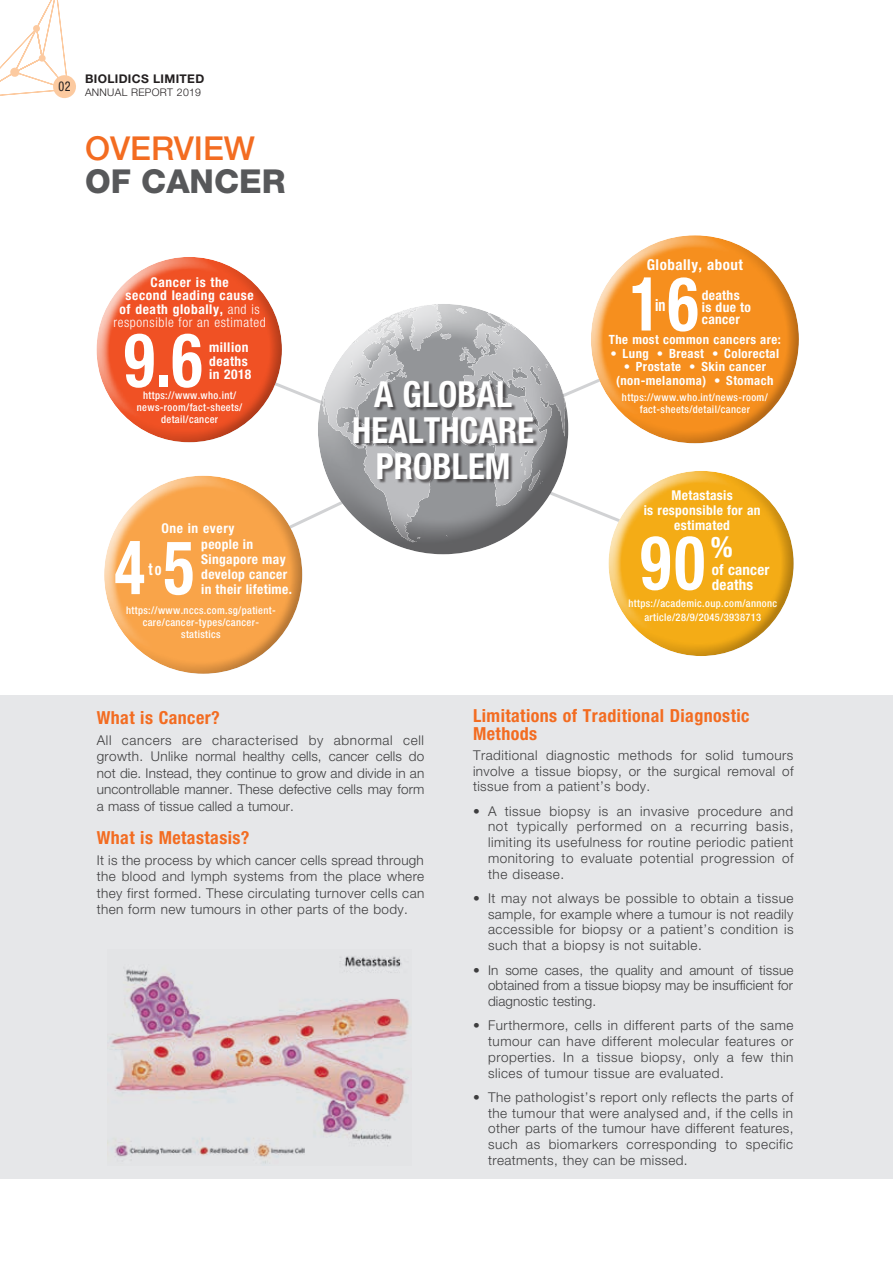
<style>
.page{position:relative;width:893px;height:1263px;background:#fff}
.page>*{position:absolute;margin:0;border:0;box-sizing:border-box;transform-origin:0 0}
._00_E_Body_Text{font:700 condensed 75px "Helvetica Neue LT Std";color:#fff;scale:.85 1}
._00_E_Body_Text-2{font:700 condensed 36px/36px "Helvetica Neue LT Std";letter-spacing:.005em;color:#fff;text-align:center;scale:.96 1}
.t1{font:500 33px "Helvetica Neue LT Std";color:#f36c21}
.t2{font:800 33px "Helvetica Neue LT Std";color:#57585a}
._00_E_Body_Text-3{font:700 condensed 28.5px "Helvetica Neue LT Std";color:#fff}
._00_E_Body_Text-4{font:700 condensed 18px/18px "Helvetica Neue LT Std";letter-spacing:.025em;color:#f36c21}
._00_E_Body_Text-5{font:700 condensed 16.65px "Helvetica Neue LT Std";color:#fff;scale:.84 1}
._00_E_Body_Text-6{font:700 condensed 15px/15px "Helvetica Neue LT Std";letter-spacing:.025em;color:#fff}
._00_E_Body_Text-7{font:300 13.5px/15.8px "Helvetica Neue LT Std";letter-spacing:.03em;color:#3e3e3f;text-align:justify}
._00_E_Body_Text-8{font:700 condensed 13.5px/15px "Helvetica Neue LT Std";letter-spacing:.025em;color:#fff}
._00_E_Body_Text-9{font:700 condensed 13.5px/13.5px "Helvetica Neue LT Std";letter-spacing:.045em;color:#fff;text-align:center}
.t3{font:condensed 13.5px "Helvetica Neue LT Std";color:#231f20;scale:.9 1}
._00_E_Body_Text-10{font:700 condensed 12.75px/13.5px "Helvetica Neue LT Std";letter-spacing:.035em;color:#fff;text-align:center}
.t4{font:700 12px "Helvetica Neue LT Std";letter-spacing:.03em;color:#231f20}
._00_E_Body_Text-11{font:500 condensed 10.5px/12px "Helvetica Neue LT Std";letter-spacing:.035em;color:#fff;text-align:center}
.t5{font:300 10.5px "Helvetica Neue LT Std";letter-spacing:.03em;color:#231f20}
.s1{font-weight:300}
.s2{font-size:12.45px}
.s3{font-size:13.2px}
</style>
<div class="page">
<svg style="left:583px;top:504px;width:12px;height:9px"></svg>
<div style="left:0;top:695px;width:893px;height:483px;background:#e6e7e9"></div>
<svg style="left:295px;top:390px;width:11px;height:8px"></svg>
<div style="left:306px;top:293px;width:271px;height:215px;background:#fff;opacity:.75"></div>
<div style="left:309px;top:341px;width:274px;height:215px;background:#231f20;opacity:.4"></div>
<div style="left:578px;top:222px;width:172px;height:217px;background:#fff;opacity:.75"></div>
<div style="left:618px;top:234px;width:194px;height:210px;background:#231f20;opacity:.3"></div>
<div style="left:92px;top:463px;width:163px;height:207px;background:#fff;opacity:.75"></div>
<div style="left:129px;top:474px;width:186px;height:200px;background:#231f20;opacity:.3"></div>
<img style="left:108px;top:956px;width:303px;height:208px">
<div style="left:355px;top:382px;width:183px;height:102px;background:#231f20;opacity:.6"></div>
<div style="left:84px;top:244px;width:155px;height:195px;background:#fff;opacity:.75"></div>
<div style="left:120px;top:255px;width:175px;height:187px;background:#231f20;opacity:.3"></div>
<div style="left:595px;top:458px;width:156px;height:195px;background:#fff;opacity:.75"></div>
<div style="left:632px;top:469px;width:175px;height:188px;background:#231f20;opacity:.3"></div>
<svg style="left:0;top:0;width:76px;height:98px"></svg>
<p class="t3" style="left:59px;top:79px;width:15px">02</p>
<p class="t4" style="left:85px;top:71px;width:121px">BIOLIDICS LIMITED</p>
<p class="t5" style="left:85px;top:86px;width:118px">ANNUAL REPORT 2019</p>
<h3 class="t1" style="left:85px;top:128px;width:171px">OVERVIEW</h3>
<h3 class="t2" style="left:85px;top:161px;width:202px">OF CANCER</h3>
<p class="_00_E_Body_Text-9" style="left:151px;top:275px;width:79px">Cancer is the</p>
<p class="_00_E_Body_Text-9" style="left:113px;top:289px;width:154px">second leading cause<br>of death globally, <span class="s1">and is responsible for an estimated</span></p>
<p class="_00_E_Body_Text" style="left:124px;top:315px;width:94px">9.6</p>
<p class="_00_E_Body_Text-8" style="left:209px;top:341px;width:44px;line-height:13.5px">million deaths in 2018</p>
<p class="_00_E_Body_Text-11" style="left:137px;top:389px;width:107px">https://www.who.int/ news-room/fact-sheets/ detail/cancer</p>
<p class="_00_E_Body_Text-9" style="left:161px;top:521px;width:75px">One in every</p>
<p class="_00_E_Body_Text" style="left:114px;top:522px;width:95px">4 5</p>
<p class="_00_E_Body_Text-5" style="left:148px;top:559px;width:17px">to</p>
<p class="_00_E_Body_Text-8" style="left:201px;top:537px;width:92px">people in<br>Singapore may develop cancer in their lifetime.</p>
<p class="_00_E_Body_Text-11" style="left:126px;top:604px;width:151px">https://www.nccs.com.sg/patient-</p>
<p class="_00_E_Body_Text-11" style="left:143px;top:616px;width:118px">care/cancer-types/cancer-</p>
<p class="_00_E_Body_Text-11" style="left:181px;top:628px;width:41px">statistics</p>
<p class="_00_E_Body_Text-2" style="left:352px;top:376px;width:191px">A GLOBAL<br>HEALTHCARE<br>PROBLEM</p>
<p class="_00_E_Body_Text-6" style="left:647px;top:257px;width:98px">Globally, about</p>
<p class="_00_E_Body_Text" style="left:630px;top:258px;width:82px">16</p>
<p class="_00_E_Body_Text-5" style="left:655px;top:295px;width:14px">in</p>
<p class="_00_E_Body_Text-8" style="left:702px;top:289px;width:51px;line-height:12px">deaths is due to cancer</p>
<p class="_00_E_Body_Text-10" style="left:609px;top:333px;width:174px">The most common cancers are:</p>
<p class="_00_E_Body_Text-10" style="left:610px;top:346px;width:170px"><span class="s2">•</span> Lung <span class="s2">•</span> Breast <span class="s2">•</span> Colorectal</p>
<p class="_00_E_Body_Text-10" style="left:616px;top:360px;width:159px"><span class="s2">•</span> Prostate <span class="s2">•</span> Skin cancer (non-melanoma) <span class="s2">•</span> Stomach</p>
<p class="_00_E_Body_Text-11" style="left:622px;top:391px;width:147px">https://www.who.int/news-room/ fact-sheets/detail/cancer</p>
<p class="_00_E_Body_Text-8" style="left:644px;top:487px;width:118px;text-align:center">Metastasis<br>is responsible for an estimated</p>
<p class="_00_E_Body_Text" style="left:640px;top:517px;width:78px">90</p>
<p class="_00_E_Body_Text-3" style="left:711px;top:530px;width:23px">%</p>
<p class="_00_E_Body_Text-6" style="left:712px;top:562px;width:59px">of cancer deaths</p>
<p class="_00_E_Body_Text-11" style="left:628px;top:596px;width:150px;line-height:13.5px">https://academic.oup.com/annonc article/28/9/2045/3938713</p>
<p class="_00_E_Body_Text-4" style="left:97px;top:708px;width:125px">What is Cancer?</p>
<p class="_00_E_Body_Text-7" style="left:97px;top:731px;width:329px;line-height:16.5px">All cancers are characterised by abnormal cell growth. Unlike normal healthy cells, cancer cells do not die. Instead, they continue to grow and divide in an uncontrollable manner. These defective cells may form a mass of tissue called a tumour.</p>
<p class="_00_E_Body_Text-4" style="left:97px;top:828px;width:154px">What is Metastasis?</p>
<p class="_00_E_Body_Text-7" style="left:97px;top:851px;width:329px;line-height:16.5px">It is the process by which cancer cells spread through the blood and lymph systems from the place where they first formed. These circulating turnover cells can then form new tumours in other parts of the body.</p>
<p class="_00_E_Body_Text-4" style="left:473px;top:706px;width:278px">Limitations of Traditional Diagnostic<br>Methods</p>
<p class="_00_E_Body_Text-7" style="left:473px;top:747px;width:322px">Traditional diagnostic methods for solid tumours involve a tissue biopsy, or the surgical removal of tissue from a patient’s body.</p>
<p class="_00_E_Body_Text-7" style="left:488px;top:803px;width:307px;text-indent:-15px"><span class="s3">•</span> A tissue biopsy is an invasive procedure and not typically performed on a recurring basis, limiting its usefulness for routine periodic patient monitoring to evaluate potential progression of the disease.</p>
<p class="_00_E_Body_Text-7" style="left:488px;top:890px;width:307px;text-indent:-15px"><span class="s3">•</span> It may not always be possible to obtain a tissue sample, for example where a tumour is not readily accessible for biopsy or a patient’s condition is such that a biopsy is not suitable.</p>
<p class="_00_E_Body_Text-7" style="left:488px;top:961px;width:307px;text-indent:-15px"><span class="s3">•</span> In some cases, the quality and amount of tissue obtained from a tissue biopsy may be insufficient for diagnostic testing.</p>
<p class="_00_E_Body_Text-7" style="left:488px;top:1017px;width:307px;text-indent:-15px"><span class="s3">•</span> Furthermore, cells in different parts of the same tumour can have different molecular features or properties. In a tissue biopsy, only a few thin slices of tumour tissue are evaluated.</p>
<p class="_00_E_Body_Text-7" style="left:488px;top:1089px;width:307px;text-indent:-15px"><span class="s3">•</span> The pathologist’s report only reflects the parts of the tumour that were analysed and, if the cells in other parts of the tumour have different features, such as biomarkers corresponding to specific treatments, they can be missed.</p>
</div>
